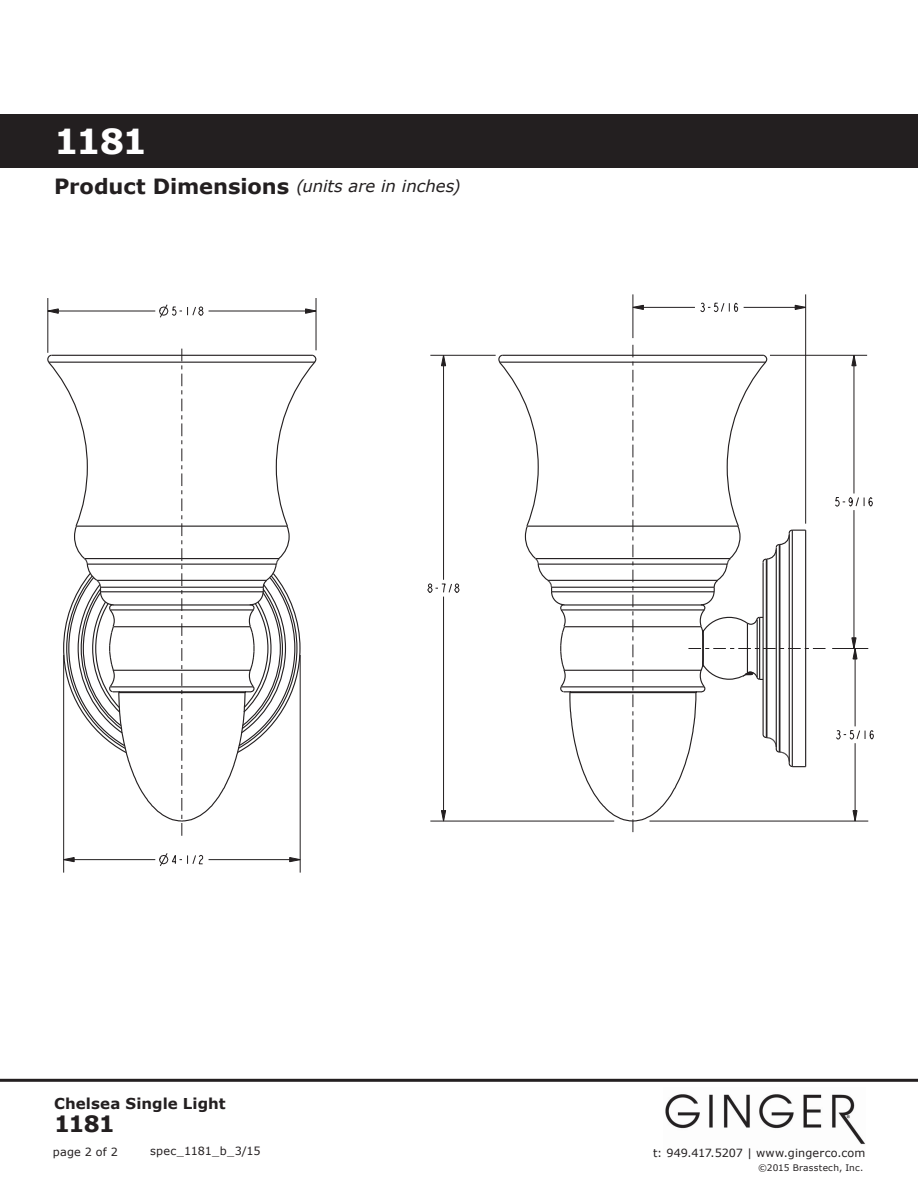
<style>
.page{position:relative;width:918px;height:1188px;background:#fff}
.page>*{position:absolute;margin:0;border:0;box-sizing:border-box;transform-origin:0 0}
.t1{font:700 34.5px "Verdana";color:#fff}
.t2{font:700 22.5px "Verdana";color:#231f20}
.t3{font:italic 16.5px "Verdana";letter-spacing:-.005em;color:#231f20}
.t4{font:700 15px "Verdana";letter-spacing:.005em;color:#231f20}
.t5{font:11.55px "Verdana";letter-spacing:.015em;color:#231f20}
.t6{font:11.25px "Verdana";letter-spacing:.015em;color:#231f20}
.t7{font:11.25px "Verdana";letter-spacing:-.02em;color:#231f20}
.t8{font:9px "Verdana";letter-spacing:.025em;color:#231f20}
.s1{font-weight:700;font-style:normal;font-size:21px}
</style>
<div class="page">
<div style="left:0;top:114px;width:918px;height:54px;background:#231f20"></div>
<hr style="left:0;top:1079px;width:918px;height:3px;background:#231f20">
<img style="left:665px;top:1094px;width:200px;height:51px">
<svg style="left:159px;top:304px;width:45px;height:14px"></svg>
<svg style="left:305px;top:308px;width:11px;height:6px"></svg>
<svg style="left:47px;top:308px;width:12px;height:6px"></svg>
<svg style="left:427px;top:583px;width:33px;height:10px"></svg>
<svg style="left:441px;top:356px;width:5px;height:10px"></svg>
<svg style="left:441px;top:810px;width:5px;height:11px"></svg>
<svg style="left:836px;top:730px;width:38px;height:10px"></svg>
<svg style="left:852px;top:810px;width:6px;height:11px"></svg>
<svg style="left:159px;top:853px;width:45px;height:13px"></svg>
<svg style="left:64px;top:857px;width:11px;height:5px"></svg>
<svg style="left:289px;top:857px;width:11px;height:5px"></svg>
<svg style="left:700px;top:302px;width:39px;height:11px"></svg>
<svg style="left:795px;top:305px;width:10px;height:5px"></svg>
<svg style="left:632px;top:305px;width:12px;height:5px"></svg>
<svg style="left:835px;top:497px;width:38px;height:10px"></svg>
<svg style="left:851px;top:637px;width:7px;height:23px"></svg>
<svg style="left:851px;top:356px;width:6px;height:10px"></svg>
<hr style="left:209px;top:859px;width:91px;height:1px;background:#231f20">
<hr style="left:64px;top:859px;width:91px;height:1px;background:#231f20">
<hr style="left:48px;top:298px;width:1px;height:55px;background:#231f20">
<hr style="left:63px;top:655px;width:1px;height:218px;background:#231f20">
<hr style="left:300px;top:655px;width:1px;height:218px;background:#231f20">
<hr style="left:316px;top:298px;width:1px;height:52px;background:#231f20">
<hr style="left:209px;top:311px;width:107px;height:1px;background:#231f20">
<hr style="left:48px;top:311px;width:107px;height:1px;background:#231f20">
<hr style="left:430px;top:821px;width:184px;height:1px;background:#231f20">
<hr style="left:650px;top:821px;width:218px;height:1px;background:#231f20">
<hr style="left:443px;top:355px;width:1px;height:225px;background:#231f20">
<hr style="left:443px;top:597px;width:1px;height:224px;background:#231f20">
<hr style="left:832px;top:648px;width:36px;height:1px;background:#231f20">
<hr style="left:633px;top:294px;width:1px;height:44px;background:#231f20">
<hr style="left:805px;top:294px;width:1px;height:230px;background:#231f20">
<hr style="left:854px;top:355px;width:1px;height:138px;background:#231f20">
<hr style="left:854px;top:510px;width:1px;height:139px;background:#231f20">
<hr style="left:855px;top:649px;width:1px;height:77px;background:#231f20">
<hr style="left:855px;top:743px;width:1px;height:78px;background:#231f20">
<hr style="left:430px;top:355px;width:66px;height:1px;background:#231f20">
<hr style="left:770px;top:355px;width:97px;height:1px;background:#231f20">
<hr style="left:744px;top:307px;width:62px;height:1px;background:#231f20">
<hr style="left:633px;top:307px;width:62px;height:1px;background:#231f20">
<svg style="left:47px;top:349px;width:270px;height:487px"></svg>
<svg style="left:498px;top:345px;width:328px;height:487px"></svg>
<h1 class="t1" style="left:54px;top:120px;width:95px">1181</h1>
<h3 class="t3" style="left:54px;top:176px;width:408px"><span class="s1">Product Dimensions</span> (units are in inches)</h3>
<h3 class="t4" style="left:54px;top:1094px;width:173px">Chelsea Single Light</h3>
<h2 class="t2" style="left:54px;top:1109px;width:62px">1181</h2>
<p class="t7" style="left:150px;top:1144px;width:112px">spec_1181_b_3/15</p>
<p class="t5" style="left:47px;top:1102px;width:68px">page 2 of 2</p>
<p class="t5" style="left:157px;top:1102px;width:66px">spec_1181</p>
<p class="t6" style="left:53px;top:1144px;width:67px">page 2 of 2</p>
<p class="t6" style="left:653px;top:1145px;width:214px">t: 949.417.5207 | www.gingerco.com</p>
<p class="t8" style="left:758px;top:1162px;width:107px">©2015 Brasstech, Inc.</p>
</div>
